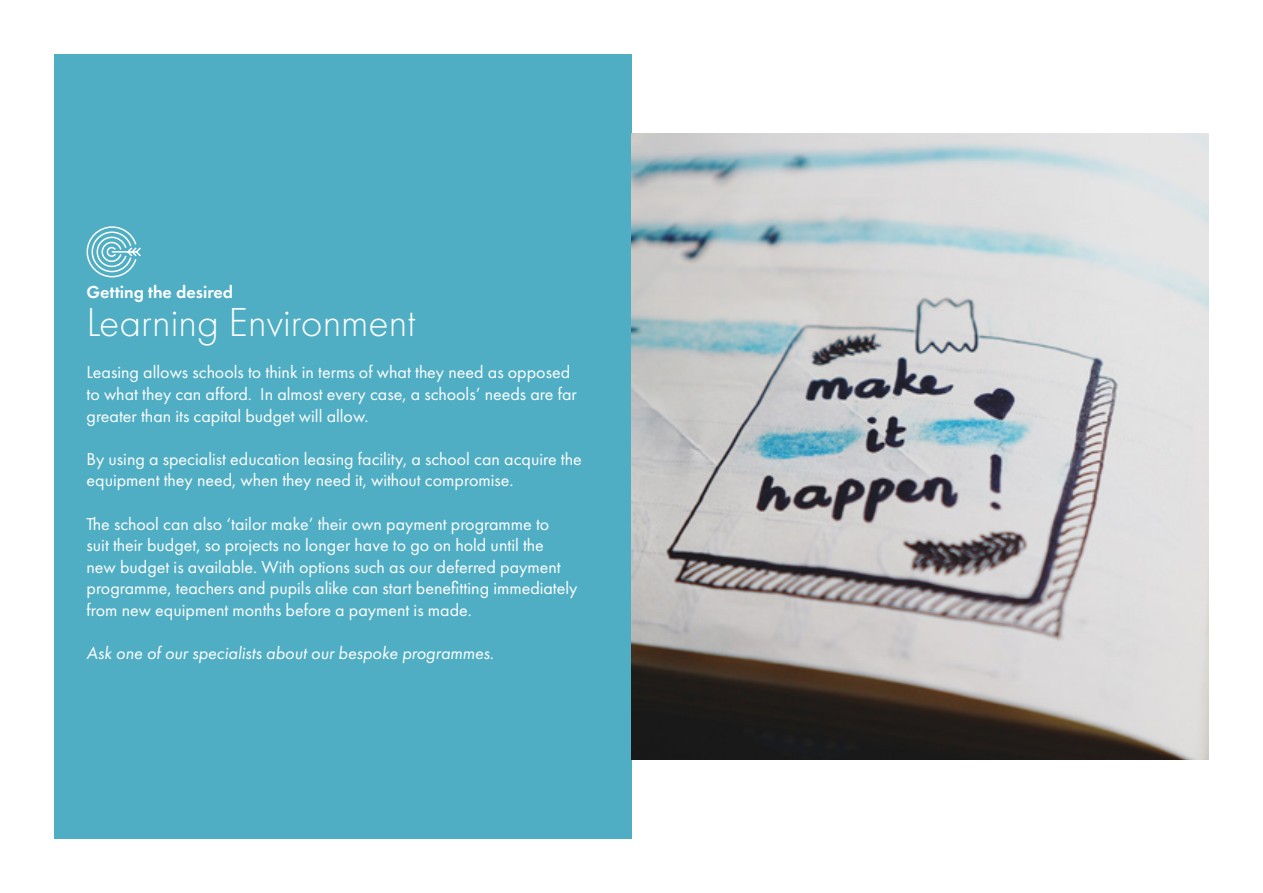
<style>
.page{position:relative;width:1263px;height:893px;background:#fff}
.page>*{position:absolute;margin:0;border:0;box-sizing:border-box;transform-origin:0 0}
.t1{font:300 42px "Futura PT";color:#fff}
.t2{font:18px/21.6px "Futura PT";color:#fff}
.t3{font:italic 18px "Futura PT";color:#fff}
.t4{font:600 18px "Futura PT";color:#fff}
</style>
<div class="page">
<div style="left:54px;top:54px;width:577px;height:785px;background:#50aec4"></div>
<img style="left:631px;top:134px;width:578px;height:625px">
<svg style="left:86px;top:226px;width:55px;height:52px"></svg>
<p class="t4" style="left:87px;top:280px;width:148px">Getting the desired</p>
<h1 class="t1" style="left:87px;top:298px;width:331px">Learning Environment</h1>
<p class="t2" style="left:87px;top:361px;width:492px">Leasing allows schools to think in terms of what they need as opposed to what they can afford. In almost every case, a schools’ needs are far greater than its capital budget will allow.</p>
<p class="t2" style="left:87px;top:448px;width:497px">By using a specialist education leasing facility, a school can acquire the equipment they need, when they need it, without compromise.</p>
<p class="t2" style="left:87px;top:513px;width:492px">The school can also ‘tailor make’ their own payment programme to<br>suit their budget, so projects no longer have to go on hold until the new budget is available. With options such as our deferred payment programme, teachers and pupils alike can start benefitting immediately from new equipment months before a payment is made.</p>
<p class="t3" style="left:87px;top:642px;width:409px">Ask one of our specialists about our bespoke programmes.</p>
</div>
